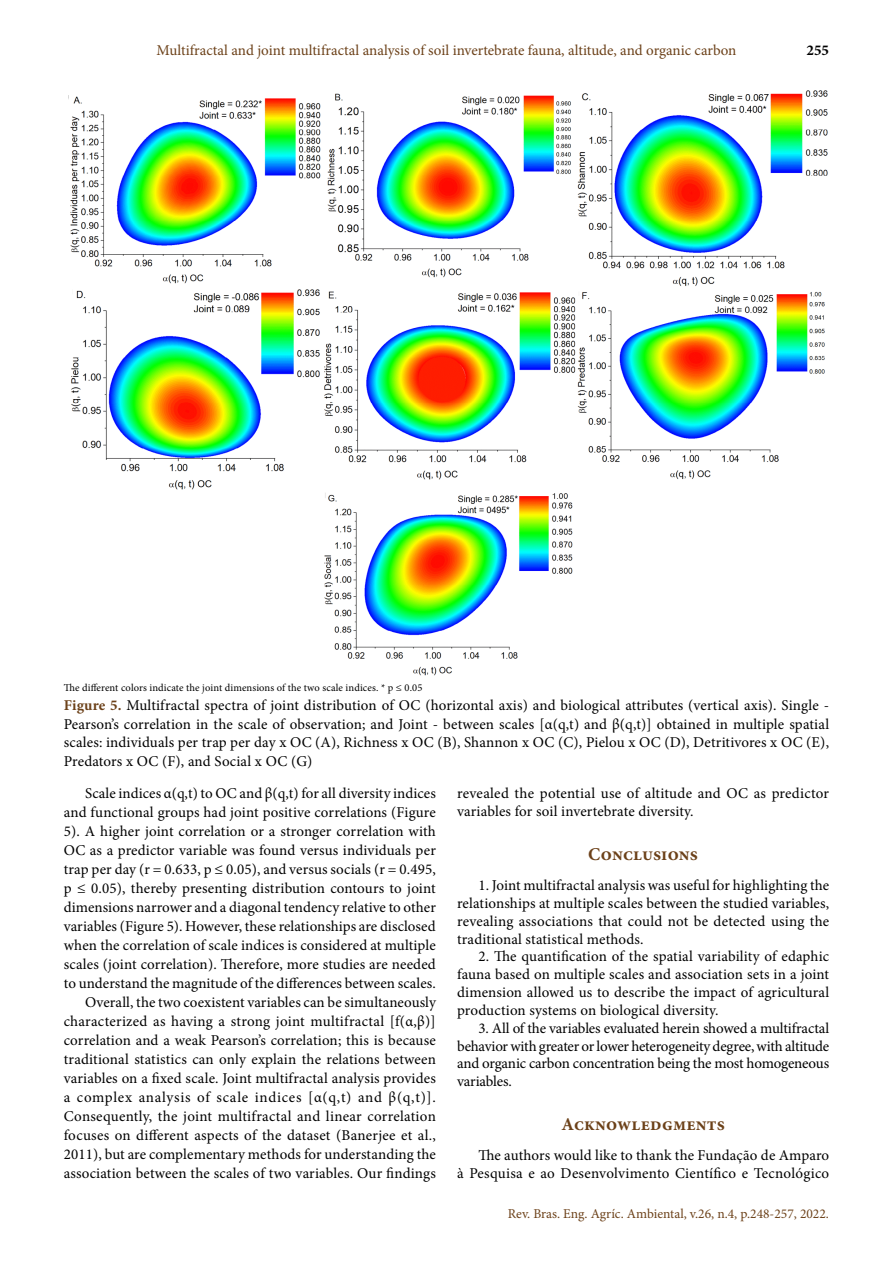
<style>
.page{position:relative;width:893px;height:1263px;background:#fff}
.page>*{position:absolute;margin:0;border:0;box-sizing:border-box;transform-origin:0 0}
.t1{font:700 18px "Minion Pro";letter-spacing:.01em;color:#6c4119}
.t2{font:15px/18.9px "Minion Pro";letter-spacing:.01em;color:#000;text-align:justify}
.t3{font:15px "Minion Pro";color:#6c4119}
.t4{font:700 15px "Minion Pro";color:#000}
.t5{font:13.5px "Minion Pro";color:#6c4119}
.t6{font:10.5px "Minion Pro";letter-spacing:.01em;color:#000}
.s1{font-weight:700;color:#6c4119}
</style>
<div class="page">
<img style="left:68px;top:90px;width:760px;height:586px">
<p class="t3" style="left:157px;top:40px;width:581px">Multifractal and joint multifractal analysis of soil invertebrate fauna, altitude, and organic carbon</p>
<p class="t4" style="left:806px;top:40px;width:24px">255</p>
<p class="t6" style="left:64px;top:681px;width:360px">The different colors indicate the joint dimensions of the two scale indices. * p ≤ 0.05</p>
<p class="t2" style="left:64px;top:696px;width:767px"><span class="s1">Figure 5.</span> Multifractal spectra of joint distribution of OC (horizontal axis) and biological attributes (vertical axis). Single - Pearson’s correlation in the scale of observation; and Joint - between scales [α(q,t) and β(q,t)] obtained in multiple spatial scales: individuals per trap per day x OC (A), Richness x OC (B), Shannon x OC (C), Pielou x OC (D), Detritivores x OC (E), Predators x OC (F), and Social x OC (G)</p>
<p class="t2" style="left:64px;top:784px;width:374px;text-align:right">Scale indices α(q,t) to OC and β(q,t) for all diversity indices and functional groups had joint positive correlations (Figure 5). A higher joint correlation or a stronger correlation with OC as a predictor variable was found versus individuals per trap per day (r = 0.633, p ≤ 0.05), and versus socials (r = 0.495, p ≤ 0.05), thereby presenting distribution contours to joint dimensions narrower and a diagonal tendency relative to other variables (Figure 5). However, these relationships are disclosed when the correlation of scale indices is considered at multiple scales (joint correlation). Therefore, more studies are needed to understand the magnitude of the differences between scales.<br>Overall, the two coexistent variables can be simultaneously characterized as having a strong joint multifractal [f(α,β)] correlation and a weak Pearson’s correlation; this is because traditional statistics can only explain the relations between variables on a fixed scale. Joint multifractal analysis provides a complex analysis of scale indices [α(q,t) and β(q,t)].<br>Consequently, the joint multifractal and linear correlation focuses on different aspects of the dataset (Banerjee et al., 2011), but are complementary methods for understanding the association between the scales of two variables. Our findings</p>
<p class="t2" style="left:457px;top:785px;width:374px;line-height:17.9px">revealed the potential use of altitude and OC as predictor variables for soil invertebrate diversity.</p>
<p class="t1" style="left:588px;top:841px;width:111px">Conclusions</p>
<p class="t2" style="left:457px;top:876px;width:374px;line-height:17.9px;text-indent:21px">1. Joint multifractal analysis was useful for highlighting the relationships at multiple scales between the studied variables, revealing associations that could not be detected using the traditional statistical methods.</p>
<p class="t2" style="left:457px;top:948px;width:374px;line-height:17.9px;text-indent:21px">2. The quantification of the spatial variability of edaphic fauna based on multiple scales and association sets in a joint dimension allowed us to describe the impact of agricultural production systems on biological diversity.</p>
<p class="t2" style="left:457px;top:1019px;width:374px;line-height:17.9px;text-indent:21px">3. All of the variables evaluated herein showed a multifractal behavior with greater or lower heterogeneity degree, with altitude and organic carbon concentration being the most homogeneous variables.</p>
<p class="t1" style="left:561px;top:1111px;width:165px">Acknowledgments</p>
<p class="t2" style="left:457px;top:1146px;width:374px;line-height:17.9px;text-align:right">The authors would like to thank the Fundação de Amparo<br>à Pesquisa e ao Desenvolvimento Científico e Tecnológico</p>
<p class="t5" style="left:508px;top:1204px;width:323px">Rev. Bras. Eng. Agríc. Ambiental, v.26, n.4, p.248-257, 2022.</p>
</div>
